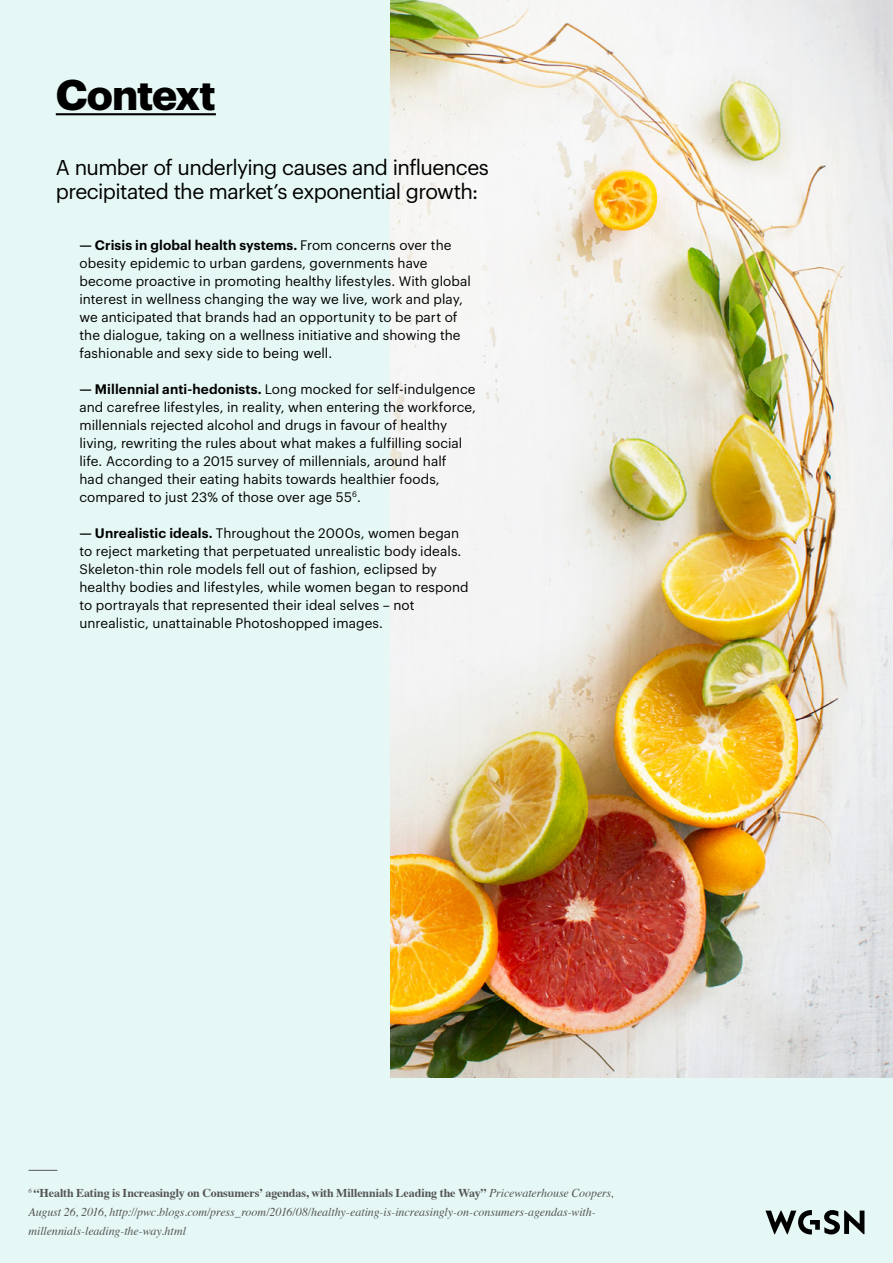
<style>
.page{position:relative;width:893px;height:1263px;background:#e6f8f5}
.page>*{position:absolute;margin:0;border:0;box-sizing:border-box;transform-origin:0 0}
.t1{font:700 42px "Graphik";letter-spacing:-.025em;color:#000}
.t2{font:21px/24px "Graphik";letter-spacing:-.03em;color:#000}
.t3{font:13.5px/18px "Graphik";letter-spacing:.005em;color:#000}
.t4{font:italic 12px/18.6px "Times";letter-spacing:-.005em;color:#545456}
.s1{font-weight:600}
.s2{font-weight:700;font-style:normal}
</style>
<div class="page">
<img style="left:391px;top:0;width:502px;height:1077px">
<hr style="left:56px;top:113px;width:160px;height:2px;background:#000">
<svg style="left:28px;top:1170px;width:29px;height:1px"></svg>
<svg style="left:765px;top:1210px;width:99px;height:24px"></svg>
<h1 class="t1" style="left:56px;top:62px;width:162px">Context</h1>
<h2 class="t2" style="left:56px;top:153px;width:435px">A number of underlying causes and influences precipitated the market’s exponential growth:</h2>
<p class="t3" style="left:79px;top:235px;width:393px"><span class="s1">— Crisis in global health systems.</span> From concerns over the obesity epidemic to urban gardens, governments have become proactive in promoting healthy lifestyles. With global interest in wellness changing the way we live, work and play, we anticipated that brands had an opportunity to be part of the dialogue, taking on a wellness initiative and showing the fashionable and sexy side to being well.</p>
<p class="t3" style="left:79px;top:379px;width:398px"><span class="s1">— Millennial anti-hedonists.</span> Long mocked for self-indulgence and carefree lifestyles, in reality, when entering the workforce, millennials rejected alcohol and drugs in favour of healthy living, rewriting the rules about what makes a fulfilling social life. According to a 2015 survey of millennials, around half<br>had changed their eating habits towards healthier foods, compared to just 23% of those over age 55<sup>6</sup>.</p>
<p class="t3" style="left:79px;top:523px;width:391px"><span class="s1">— Unrealistic ideals.</span> Throughout the 2000s, women began to reject marketing that perpetuated unrealistic body ideals.<br>Skeleton-thin role models fell out of fashion, eclipsed by healthy bodies and lifestyles, while women began to respond to portrayals that represented their ideal selves – not unrealistic, unattainable Photoshopped images.</p>
<p class="t4" style="left:28px;top:1183px;width:587px"><sup>6</sup> <span class="s2">“Health Eating is Increasingly on Consumers’ agendas, with Millennials Leading the Way”</span> Pricewaterhouse Coopers,<br>August 26, 2016, http://pwc.blogs.com/press_room/2016/08/healthy-eating-is-increasingly-on-consumers-agendas-with&shy;millennials-leading-the-way.html</p>
</div>
